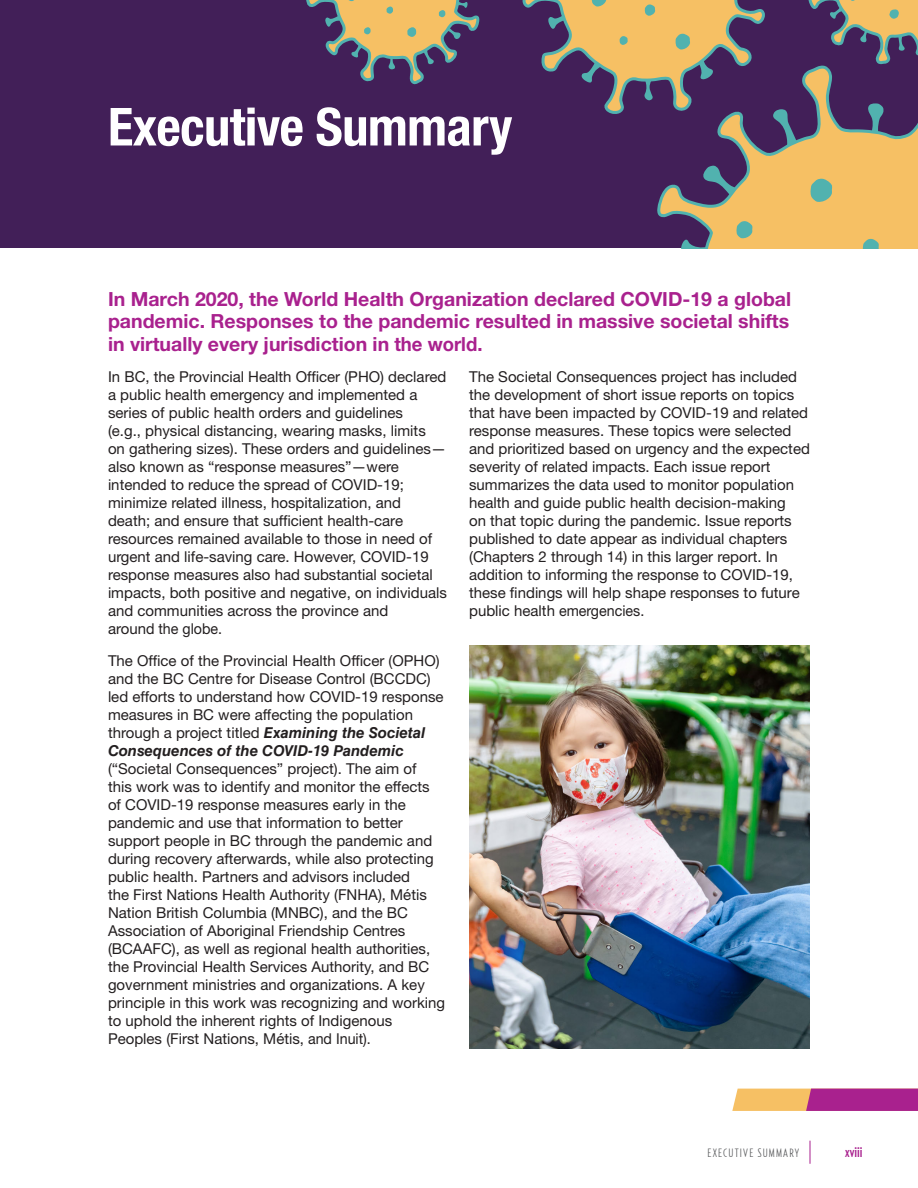
<style>
.page{position:relative;width:918px;height:1188px;background:#fff}
.page>*{position:absolute;margin:0;border:0;box-sizing:border-box;transform-origin:0 0}
.Lists_of_Figure_Report_Title{font:700 condensed 52.5px "Helvetica Neue LT Pro";letter-spacing:-.01em;color:#fff}
.Body{font:700 19.5px/22.5px "Helvetica Neue LT Std";color:#a9218e;text-align:justify}
.Body-2{font:15px/18px "Helvetica Neue LT Std";color:#231f20}
.t1{font:500 15px "Relay Comp";color:#a9218e}
.t2{font:300 12px "Relay Comp";letter-spacing:.1em;color:#57585a}
.s1{font-family:"Helvetica LT Std";font-weight:700;font-style:italic}
</style>
<div class="page">
<div style="left:0;top:0;width:918px;height:248px;background:#421f58"></div>
<svg style="left:657px;top:207px;width:261px;height:41px;background:#d6a864"></svg>
<svg style="left:863px;top:239px;width:16px;height:9px"></svg>
<svg style="left:736px;top:221px;width:17px;height:17px"></svg>
<svg style="left:308px;top:0;width:172px;height:83px"></svg>
<svg style="left:522px;top:0;width:396px;height:207px"></svg>
<svg style="left:810px;top:1141px;width:1px;height:23px"></svg>
<svg style="left:732px;top:1089px;width:186px;height:22px;background:#c8637f"></svg>
<img style="left:469px;top:646px;width:341px;height:403px">
<p class="Lists_of_Figure_Report_Title" style="left:108px;top:95px;width:406px">Executive Summary</p>
<p class="Body" style="left:108px;top:287px;width:685px">In March 2020, the World Health Organization declared COVID-19 a global pandemic. Responses to the pandemic resulted in massive societal shifts in virtually every jurisdiction in the world.</p>
<p class="Body-2" style="left:108px;top:367px;width:340px">In BC, the Provincial Health Officer (PHO) declared a public health emergency and implemented a series of public health orders and guidelines<br>(e.g., physical distancing, wearing masks, limits<br>on gathering sizes). These orders and guidelines— also known as “response measures”—were intended to reduce the spread of COVID-19; minimize related illness, hospitalization, and death; and ensure that sufficient health-care resources remained available to those in need of urgent and life-saving care. However, COVID-19 response measures also had substantial societal impacts, both positive and negative, on individuals and communities across the province and<br>around the globe.</p>
<p class="Body-2" style="left:108px;top:651px;width:339px">The Office of the Provincial Health Officer (OPHO) and the BC Centre for Disease Control (BCCDC) led efforts to understand how COVID-19 response measures in BC were affecting the population through a project titled <span class="s1">Examining the Societal Consequences of the COVID-19 Pandemic </span>(“Societal Consequences” project). The aim of<br>this work was to identify and monitor the effects of COVID-19 response measures early in the pandemic and use that information to better support people in BC through the pandemic and during recovery afterwards, while also protecting public health. Partners and advisors included<br>the First Nations Health Authority (FNHA), Métis Nation British Columbia (MNBC), and the BC Association of Aboriginal Friendship Centres (BCAAFC), as well as regional health authorities, the Provincial Health Services Authority, and BC government ministries and organizations. A key principle in this work was recognizing and working to uphold the inherent rights of Indigenous Peoples (First Nations, Métis, and Inuit).</p>
<p class="Body-2" style="left:469px;top:367px;width:342px">The Societal Consequences project has included the development of short issue reports on topics that have been impacted by COVID-19 and related response measures. These topics were selected and prioritized based on urgency and the expected severity of related impacts. Each issue report summarizes the data used to monitor population health and guide public health decision-making<br>on that topic during the pandemic. Issue reports published to date appear as individual chapters (Chapters 2 through 14) in this larger report. In addition to informing the response to COVID-19, these findings will help shape responses to future public health emergencies.</p>
<p class="t2" style="left:707px;top:1146px;width:93px">EXECUTIVE SUMMARY</p>
<p class="t1" style="left:845px;top:1143px;width:19px">xviii</p>
</div>
